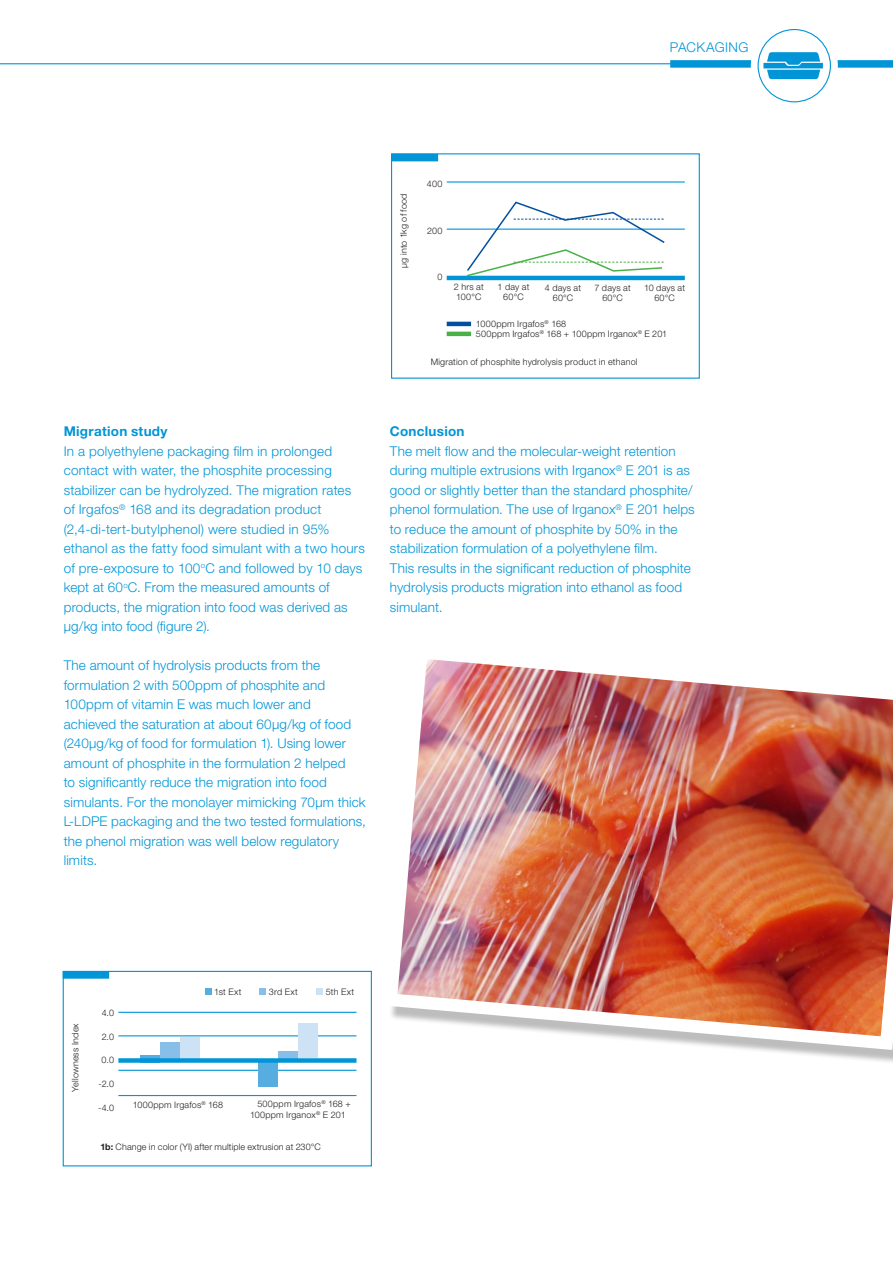
<style>
.page{position:relative;width:893px;height:1263px;background:#fff}
.page>*{position:absolute;margin:0;border:0;box-sizing:border-box;transform-origin:0 0}
._03-Copy-9_13{font:300 13.5px/19.5px "Helvetica Neue LT Std";letter-spacing:.01em;color:#0195d7}
._03-Copy-9_13-2{font:700 13.5px "Helvetica Neue LT Std";letter-spacing:.02em;color:#0195d7}
._04-Tabelle_Grafik-C{font:300 9px/9.8px "Helvetica Neue LT Std";letter-spacing:.02em;color:#231f20;text-align:center}
.s1{font-weight:700}
</style>
<div class="page">
<div style="left:63px;top:971px;width:309px;height:195px;border:1px solid #0195d7"></div>
<hr style="left:118px;top:1012px;width:238px;height:1px;background:#0195d7">
<hr style="left:118px;top:1035px;width:238px;height:1px;background:#0195d7">
<hr style="left:118px;top:1070px;width:238px;height:1px;background:#0195d7">
<hr style="left:118px;top:1095px;width:238px;height:1px;background:#0195d7">
<div style="left:140px;top:1055px;width:20px;height:7px;background:#57ade0"></div>
<div style="left:180px;top:1037px;width:20px;height:23px;background:#cde3f5"></div>
<div style="left:298px;top:1023px;width:20px;height:35px;background:#cde3f5"></div>
<div style="left:160px;top:1042px;width:20px;height:17px;background:#88bfe8"></div>
<div style="left:278px;top:1051px;width:20px;height:8px;background:#88bfe8"></div>
<div style="left:205px;top:988px;width:6px;height:7px;background:#57ade0"></div>
<div style="left:259px;top:988px;width:7px;height:7px;background:#88bfe8"></div>
<div style="left:316px;top:988px;width:7px;height:7px;background:#cde3f5"></div>
<div style="left:258px;top:1060px;width:20px;height:26px;background:#57ade0"></div>
<div style="left:118px;top:1058px;width:238px;height:5px;background:#0195d7"></div>
<div style="left:63px;top:971px;width:46px;height:8px;background:#0195d7"></div>
<div style="left:391px;top:153px;width:309px;height:226px;border:1px solid #0195d7"></div>
<hr style="left:447px;top:181px;width:238px;height:2px;background:#0195d7">
<hr style="left:447px;top:229px;width:238px;height:1px;background:#0195d7">
<hr style="left:447px;top:276px;width:238px;height:4px;background:#0195d7">
<hr style="left:447px;top:322px;width:24px;height:4px;background:#01509f">
<hr style="left:447px;top:332px;width:24px;height:4px;background:#49b045">
<svg style="left:465px;top:201px;width:201px;height:76px"></svg>
<div style="left:392px;top:154px;width:46px;height:7px;background:#0195d7"></div>
<img style="left:391px;top:659px;width:502px;height:398px">
<hr style="left:0;top:63px;width:893px;height:1px;background:#0195d7">
<div style="left:670px;top:60px;width:223px;height:8px;background:#0195d7"></div>
<div style="left:751px;top:22px;width:87px;height:87px;background:#fff;border-radius:50%"></div>
<div style="left:757px;top:29px;width:74px;height:73px;border:1px solid #0195d7;border-radius:50%"></div>
<svg style="left:763px;top:52px;width:60px;height:27px;background:#36abdf"></svg>
<p class="_03-Copy-9_13" style="left:670px;top:37px;width:80px">PACKAGING</p>
<p class="_03-Copy-9_13-2" style="left:64px;top:423px;width:105px">Migration study</p>
<p class="_03-Copy-9_13" style="left:64px;top:441px;width:303px">In a polyethylene packaging film in prolonged contact with water, the phosphite processing stabilizer can be hydrolyzed. The migration rates of Irgafos<sup>®</sup> 168 and its degradation product (2,4-di-tert-butylphenol) were studied in 95% ethanol as the fatty food simulant with a two hours of pre-exposure to 100<sup>o</sup>C and followed by 10 days kept at 60<sup>o</sup>C. From the measured amounts of products, the migration into food was derived as µg/kg into food (figure 2).</p>
<p class="_03-Copy-9_13" style="left:64px;top:655px;width:304px">The amount of hydrolysis products from the formulation 2 with 500ppm of phosphite and 100ppm of vitamin E was much lower and achieved the saturation at about 60µg/kg of food (240µg/kg of food for formulation 1). Using lower amount of phosphite in the formulation 2 helped<br>to significantly reduce the migration into food simulants. For the monolayer mimicking 70µm thick L-LDPE packaging and the two tested formulations, the phenol migration was well below regulatory limits.</p>
<p class="_04-Tabelle_Grafik-C" style="left:399px;top:268px;width:76px;rotate:-90deg">µg into 1kg of food</p>
<p class="_04-Tabelle_Grafik-C" style="left:427px;top:179px;width:17px">400</p>
<p class="_04-Tabelle_Grafik-C" style="left:427px;top:225px;width:17px">200</p>
<p class="_04-Tabelle_Grafik-C" style="left:437px;top:272px;width:7px">0</p>
<p class="_04-Tabelle_Grafik-C" style="left:454px;top:282px;width:31px">2 hrs at</p>
<p class="_04-Tabelle_Grafik-C" style="left:456px;top:292px;width:27px">100°C</p>
<p class="_04-Tabelle_Grafik-C" style="left:498px;top:282px;width:33px">1 day at<br>60°C</p>
<p class="_04-Tabelle_Grafik-C" style="left:545px;top:283px;width:38px">4 days at<br>60°C</p>
<p class="_04-Tabelle_Grafik-C" style="left:594px;top:283px;width:38px">7 days at<br>60°C</p>
<p class="_04-Tabelle_Grafik-C" style="left:644px;top:283px;width:42px">10 days at<br>60°C</p>
<p class="_04-Tabelle_Grafik-C" style="left:476px;top:318px;width:92px">1000ppm Irgafos<sup>®</sup> 168</p>
<p class="_04-Tabelle_Grafik-C" style="left:476px;top:329px;width:193px">500ppm Irgafos<sup>®</sup> 168 + 100ppm Irganox<sup>®</sup> E 201</p>
<p class="_04-Tabelle_Grafik-C" style="left:431px;top:357px;width:208px">Migration of phosphite hydrolysis product in ethanol</p>
<p class="_03-Copy-9_13" style="left:390px;top:421px;width:306px"><span class="s1">Conclusion<br></span>The melt flow and the molecular-weight retention during multiple extrusions with Irganox<sup>®</sup> E 201 is as good or slightly better than the standard phosphite/ phenol formulation. The use of Irganox<sup>®</sup> E 201 helps to reduce the amount of phosphite by 50% in the stabilization formulation of a polyethylene film.<br>This results in the significant reduction of phosphite hydrolysis products migration into ethanol as food simulant.</p>
<p class="_04-Tabelle_Grafik-C" style="left:70px;top:1092px;width:70px;rotate:-90deg">Yellowness Index</p>
<p class="_04-Tabelle_Grafik-C" style="left:214px;top:986px;width:29px">1st Ext</p>
<p class="_04-Tabelle_Grafik-C" style="left:269px;top:986px;width:30px">3rd Ext</p>
<p class="_04-Tabelle_Grafik-C" style="left:326px;top:986px;width:30px">5th Ext</p>
<p class="_04-Tabelle_Grafik-C" style="left:102px;top:1007px;width:14px">4.0</p>
<p class="_04-Tabelle_Grafik-C" style="left:102px;top:1031px;width:14px">2.0</p>
<p class="_04-Tabelle_Grafik-C" style="left:102px;top:1055px;width:14px">0.0</p>
<p class="_04-Tabelle_Grafik-C" style="left:99px;top:1079px;width:17px">-2.0</p>
<p class="_04-Tabelle_Grafik-C" style="left:98px;top:1102px;width:18px">-4.0</p>
<p class="_04-Tabelle_Grafik-C" style="left:133px;top:1100px;width:92px">1000ppm Irgafos<sup>®</sup> 168</p>
<p class="_04-Tabelle_Grafik-C" style="left:250px;top:1098px;width:102px;line-height:10.8px;text-align:left;text-indent:7px">500ppm Irgafos<sup>®</sup> 168 +<br>100ppm Irganox<sup>®</sup> E 201</p>
<p class="_04-Tabelle_Grafik-C" style="left:100px;top:1142px;width:222px"><span class="s1">1b:</span> Change in color (YI) after multiple extrusion at 230°C</p>
</div>
